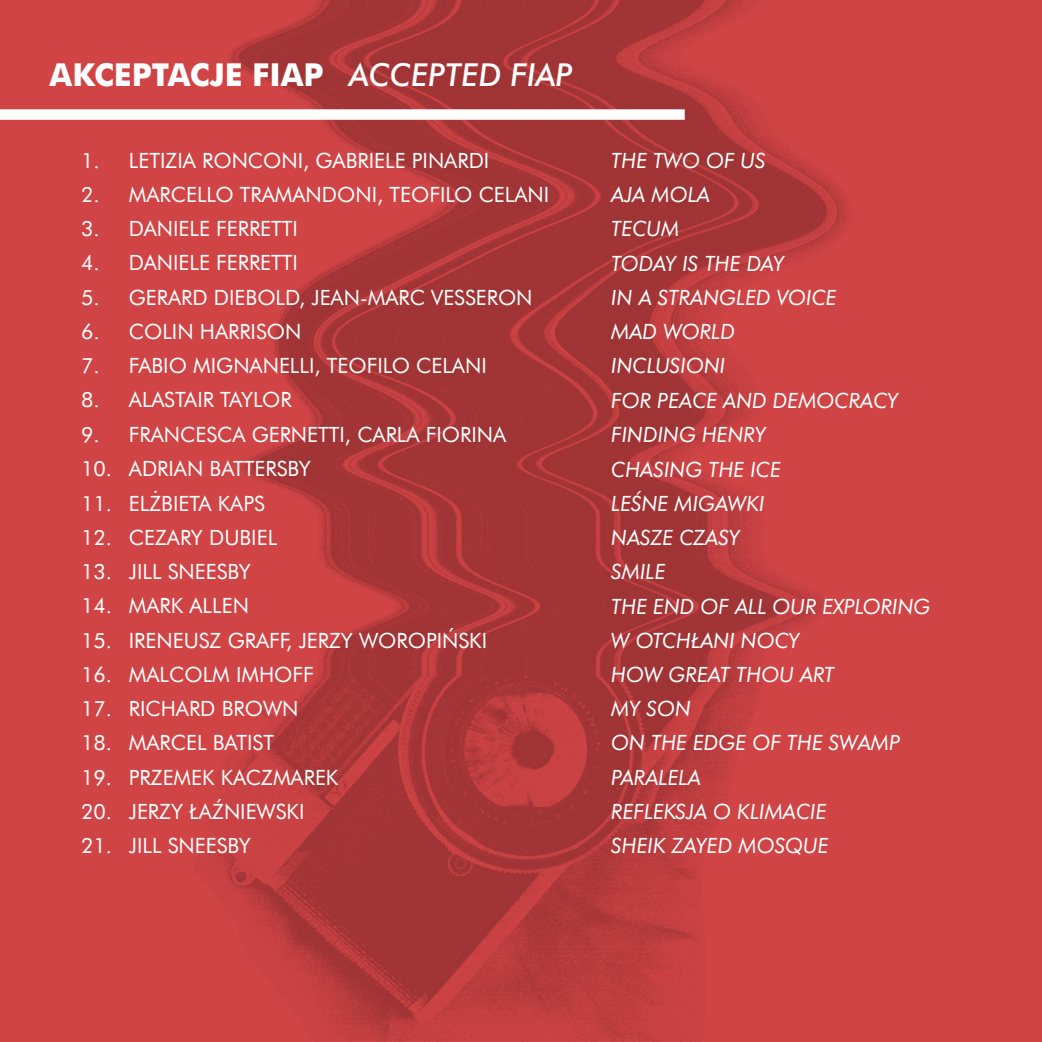
<style>
.page{position:relative;width:1042px;height:1042px;background:#fff}
.page>*{position:absolute;margin:0;border:0;box-sizing:border-box;transform-origin:0 0}
.t1{font:700 31.5px "Futura EU";color:#fff}
.t2{font:21px "Futura EU";color:#fff}
.t3{font:italic 21px "Futura EU";color:#fff}
.t4{font:italic 21px "Futura EU";letter-spacing:-.02em;color:#fff}
.s1{font-family:"Futura Md EU";font-weight:400;font-style:italic}
</style>
<div class="page">
<img style="left:0;top:0;width:1036px;height:1042px">
<div style="left:1036px;top:0;width:6px;height:1042px;background:#d04446"></div>
<div style="left:0;top:109px;width:685px;height:11px;background:#fff"></div>
<h1 class="t1" style="left:50px;top:55px;width:525px">AKCEPTACJE FIAP <span class="s1">ACCEPTED FIAP</span></h1>
<p class="t2" style="left:81px;top:147px;width:20px">1.</p>
<p class="t2" style="left:129px;top:147px;width:362px">LETIZIA RONCONI, GABRIELE PINARDI</p>
<p class="t3" style="left:611px;top:147px;width:156px">THE TWO OF US</p>
<p class="t2" style="left:81px;top:182px;width:20px">2.</p>
<p class="t2" style="left:129px;top:182px;width:422px">MARCELLO TRAMANDONI, TEOFILO CELANI</p>
<p class="t3" style="left:611px;top:182px;width:100px">AJA MOLA</p>
<p class="t2" style="left:81px;top:216px;width:20px">3.</p>
<p class="t2" style="left:129px;top:216px;width:171px">DANIELE FERRETTI</p>
<p class="t3" style="left:611px;top:216px;width:69px">TECUM</p>
<p class="t2" style="left:81px;top:250px;width:20px">4.</p>
<p class="t2" style="left:129px;top:250px;width:171px">DANIELE FERRETTI</p>
<p class="t4" style="left:611px;top:250px;width:174px">TODAY IS THE DAY</p>
<p class="t2" style="left:81px;top:284px;width:20px">5.</p>
<p class="t2" style="left:129px;top:284px;width:405px">GERARD DIEBOLD, JEAN-MARC VESSERON</p>
<p class="t3" style="left:611px;top:284px;width:227px">IN A STRANGLED VOICE</p>
<p class="t2" style="left:81px;top:319px;width:20px">6.</p>
<p class="t2" style="left:129px;top:318px;width:174px">COLIN HARRISON</p>
<p class="t3" style="left:611px;top:319px;width:125px">MAD WORLD</p>
<p class="t2" style="left:81px;top:353px;width:20px">7.</p>
<p class="t2" style="left:129px;top:353px;width:359px">FABIO MIGNANELLI, TEOFILO CELANI</p>
<p class="t3" style="left:611px;top:353px;width:116px">INCLUSIONI</p>
<p class="t2" style="left:81px;top:387px;width:20px">8.</p>
<p class="t2" style="left:129px;top:387px;width:164px">ALASTAIR TAYLOR</p>
<p class="t3" style="left:611px;top:387px;width:289px">FOR PEACE AND DEMOCRACY</p>
<p class="t2" style="left:81px;top:422px;width:20px">9.</p>
<p class="t2" style="left:129px;top:422px;width:379px">FRANCESCA GERNETTI, CARLA FIORINA</p>
<p class="t3" style="left:611px;top:422px;width:156px">FINDING HENRY</p>
<p class="t2" style="left:81px;top:456px;width:32px">10.</p>
<p class="t2" style="left:129px;top:456px;width:184px">ADRIAN BATTERSBY</p>
<p class="t3" style="left:611px;top:456px;width:171px">CHASING THE ICE</p>
<p class="t2" style="left:81px;top:490px;width:32px">11.</p>
<p class="t2" style="left:129px;top:490px;width:137px">ELŻBIETA KAPS</p>
<p class="t3" style="left:611px;top:490px;width:155px">LEŚNE MIGAWKI</p>
<p class="t2" style="left:81px;top:525px;width:32px">12.</p>
<p class="t2" style="left:129px;top:524px;width:150px">CEZARY DUBIEL</p>
<p class="t3" style="left:611px;top:525px;width:130px">NASZE CZASY</p>
<p class="t2" style="left:81px;top:559px;width:32px">13.</p>
<p class="t2" style="left:129px;top:559px;width:124px">JILL SNEESBY</p>
<p class="t3" style="left:611px;top:559px;width:56px">SMILE</p>
<p class="t2" style="left:81px;top:593px;width:32px">14.</p>
<p class="t2" style="left:129px;top:593px;width:122px">MARK ALLEN</p>
<p class="t3" style="left:611px;top:593px;width:321px">THE END OF ALL OUR EXPLORING</p>
<p class="t2" style="left:81px;top:627px;width:32px">15.</p>
<p class="t2" style="left:129px;top:627px;width:360px">IRENEUSZ GRAFF, JERZY WOROPIŃSKI</p>
<p class="t3" style="left:611px;top:627px;width:190px">W OTCHŁANI NOCY</p>
<p class="t2" style="left:81px;top:661px;width:32px">16.</p>
<p class="t2" style="left:129px;top:661px;width:186px">MALCOLM IMHOFF</p>
<p class="t3" style="left:611px;top:662px;width:225px">HOW GREAT THOU ART</p>
<p class="t2" style="left:81px;top:696px;width:32px">17.</p>
<p class="t2" style="left:129px;top:696px;width:171px">RICHARD BROWN</p>
<p class="t3" style="left:611px;top:696px;width:81px">MY SON</p>
<p class="t2" style="left:81px;top:730px;width:32px">18.</p>
<p class="t2" style="left:129px;top:730px;width:147px">MARCEL BATIST</p>
<p class="t3" style="left:611px;top:730px;width:290px">ON THE EDGE OF THE SWAMP</p>
<p class="t2" style="left:81px;top:764px;width:32px">19.</p>
<p class="t2" style="left:129px;top:764px;width:211px">PRZEMEK KACZMAREK</p>
<p class="t3" style="left:611px;top:764px;width:91px">PARALELA</p>
<p class="t2" style="left:81px;top:798px;width:32px">20.</p>
<p class="t2" style="left:129px;top:798px;width:177px">JERZY ŁAŹNIEWSKI</p>
<p class="t3" style="left:611px;top:798px;width:217px">REFLEKSJA O KLIMACIE</p>
<p class="t2" style="left:81px;top:833px;width:32px">21.</p>
<p class="t2" style="left:129px;top:833px;width:124px">JILL SNEESBY</p>
<p class="t3" style="left:611px;top:833px;width:219px">SHEIK ZAYED MOSQUE</p>
</div>
